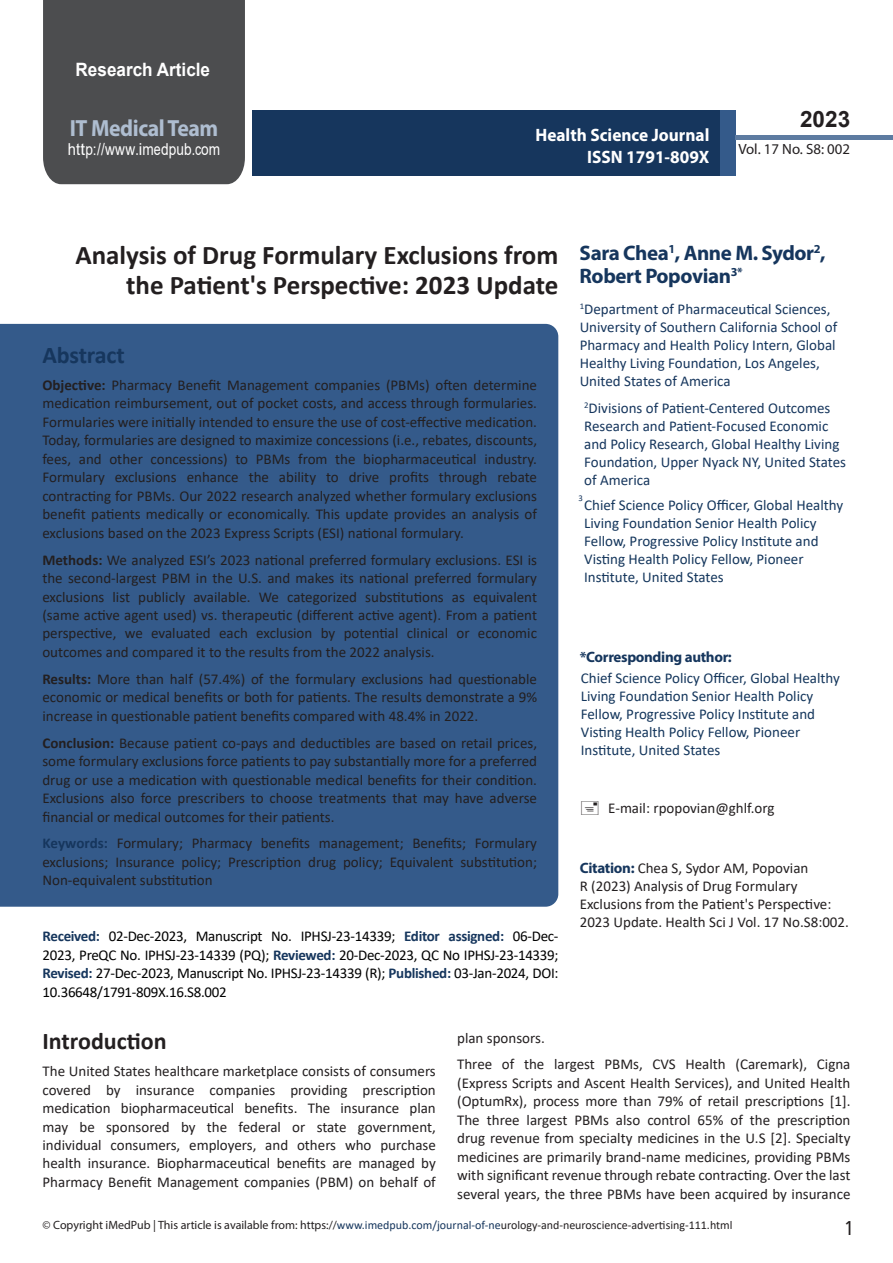
<style>
.page{position:relative;width:893px;height:1263px;background:#fff}
.page>*{position:absolute;margin:0;border:0;box-sizing:border-box;transform-origin:0 0}
.t1{font:700 27px/29.7px "Calibri";color:#231f20;text-align:right}
.t2{font:25.5px "Tunga";color:#231f20}
.t3{font:700 24px "Calibri";color:#231f20}
.t4{font:700 24px "Calibri";letter-spacing:-.005em;color:#16365d}
.t5{font:700 23.4px "Myriad Pro";letter-spacing:-.02em;color:#aebdd0;scale:.93 1}
.t6{font:700 22.5px "Arial";color:#231f20}
.t7{font:700 21px/23.4px "Myriad Pro";letter-spacing:-.02em;color:#16365d}
.t8{font:700 18.45px "Arial";color:#fff;scale:.93 1}
.t9{font:700 18px/22.2px "Myriad Pro";color:#fff;text-align:right;scale:.96 1}
.t10{font:16.5px "Arial";letter-spacing:.01em;color:#fff;scale:.89 1}
.t11{font:15px/18.5px "Calibri";color:#231f20;text-align:justify}
.t12{font:15px/18px "Calibri";color:#14365c}
.t13{font:15px/18px "Calibri";color:#16365d}
.t14{font:15px/18.8px "Calibri";letter-spacing:-.02em;color:#000;text-align:justify}
.t15{font:700 15px "Myriad Pro";letter-spacing:-.02em;color:#16365d}
.t16{font:14.85px "Myriad Pro";color:#231f20}
.t17{font:12px "Myriad Pro";color:#231f20}
.t18{font:8.7px "Calibri";color:#16365d}
.s1{font-family:"Calibri"}
.s2{font-weight:700}
.s3{font-weight:700;color:#16365d}
.s4{font-family:"Myriad Pro";font-weight:700;color:#16365d}
.s5{font-family:"Calibri";color:#16365d}
</style>
<div class="page">
<div style="left:43px;top:0;width:202px;height:184px;background:#4c4d4f"></div>
<div style="left:252px;top:110px;width:469px;height:66px;background:#16365d"></div>
<div style="left:720px;top:110px;width:16px;height:66px;background:#345a8a"></div>
<div style="left:736px;top:135px;width:157px;height:5px;background:#5d7ba1"></div>
<div style="left:0;top:324px;width:558px;height:583px;background:#345a8a"></div>
<p class="t8" style="left:76px;top:57px;width:146px">Research Article</p>
<h3 class="t5" style="left:70px;top:113px;width:161px">IT Medical Team</h3>
<p class="t10" style="left:68px;top:138px;width:173px">http://www<span class="s1">.</span>imedpub<span class="s1">.</span>com</p>
<p class="t9" style="left:536px;top:123px;width:183px">Health Science Journal<br>ISSN 1791-809X</p>
<h3 class="t6" style="left:800px;top:104px;width:52px">2023</h3>
<p class="t16" style="left:738px;top:140px;width:113px">Vol. 17 No. S8: 002</p>
<h1 class="t1" style="left:75px;top:240px;width:485px">Analysis of Drug Formulary Exclusions from the Patient's Perspective: 2023 Update</h1>
<h3 class="t4" style="left:42px;top:338px;width:84px">Abstract</h3>
<p class="t11" style="left:42px;top:375px;width:496px"><span class="s2">Objective:</span> Pharmacy Benefit Management companies (PBMs) often determine medication reimbursement, out of pocket costs, and access through formularies.<br>Formularies were initially intended to ensure the use of cost-effective medication.<br>Today, formularies are designed to maximize concessions (i.e., rebates, discounts, fees, and other concessions) to PBMs from the biopharmaceutical industry.<br>Formulary exclusions enhance the ability to drive profits through rebate contracting for PBMs. Our 2022 research analyzed whether formulary exclusions benefit patients medically or economically. This update provides an analysis of exclusions based on the 2023 Express Scripts (ESI) national formulary.</p>
<p class="t11" style="left:42px;top:550px;width:496px"><span class="s2">Methods:</span> We analyzed ESI’s 2023 national preferred formulary exclusions. ESI is the second-largest PBM in the U.S. and makes its national preferred formulary exclusions list publicly available. We categorized substitutions as equivalent (same active agent used) vs. therapeutic (different active agent). From a patient perspective, we evaluated each exclusion by potential clinical or economic outcomes and compared it to the results from the 2022 analysis.</p>
<p class="t11" style="left:42px;top:669px;width:496px"><span class="s2">Results:</span> More than half (57.4%) of the formulary exclusions had questionable economic or medical benefits or both for patients. The results demonstrate a 9% increase in questionable patient benefits compared with 48.4% in 2022.</p>
<p class="t11" style="left:42px;top:733px;width:496px"><span class="s2">Conclusion:</span> Because patient co-pays and deductibles are based on retail prices, some formulary exclusions force patients to pay substantially more for a preferred drug or use a medication with questionable medical benefits for their condition.<br>Exclusions also force prescribers to choose treatments that may have adverse financial or medical outcomes for their patients.</p>
<p class="t11" style="left:42px;top:834px;width:496px"><span class="s3">Keywords:</span> Formulary; Pharmacy benefits management; Benefits; Formulary exclusions; Insurance policy; Prescription drug policy; Equivalent substitution; Non-equivalent substitution</p>
<p class="t14" style="left:43px;top:926px;width:518px"><span class="s3">Received:</span> 02-Dec-2023, Manuscript No. IPHSJ-23-14339; <span class="s3">Editor assigned:</span> 06-Dec-2023, PreQC No. IPHSJ-23-14339 (PQ); <span class="s3">Reviewed:</span> 20-Dec-2023, QC No IPHSJ-23-14339; <span class="s3">Revised:</span> 27-Dec-2023, Manuscript No. IPHSJ-23-14339 (R); <span class="s3">Published:</span> 03-Jan-2024, DOI:<br>10.36648/1791-809X.16.S8.002</p>
<h3 class="t7" style="left:580px;top:240px;width:248px">Sara Chea<sup>1</sup>, Anne M. Sydor<sup>2</sup>,<br>Robert Popovian<sup>3*</sup></h3>
<p class="t13" style="left:580px;top:299px;width:259px"><sup>1</sup>Department of Pharmaceutical Sciences, University of Southern California School of Pharmacy and Health Policy Intern, Global Healthy Living Foundation, Los Angeles, United States of America</p>
<p class="t13" style="left:584px;top:398px;width:263px"><sup>2</sup>Divisions of Patient-Centered Outcomes Research and Patient-Focused Economic and Policy Research, Global Healthy Living Foundation, Upper Nyack NY, United States of America</p>
<p class="t18" style="left:579px;top:492px;width:6px">3</p>
<p class="t12" style="left:584px;top:495px;width:261px">Chief Science Policy Officer, Global Healthy Living Foundation Senior Health Policy Fellow, Progressive Policy Institute and Visting Health Policy Fellow, Pioneer Institute, United States</p>
<p class="t15" style="left:580px;top:648px;width:154px">*Corresponding author:</p>
<p class="t12" style="left:581px;top:669px;width:261px">Chief Science Policy Officer, Global Healthy Living Foundation Senior Health Policy Fellow, Progressive Policy Institute and Visting Health Policy Fellow, Pioneer Institute, United States</p>
<p class="t11" style="left:608px;top:798px;width:168px">E-mail: rpopovian@ghlf.org</p>
<p class="t11" style="left:580px;top:859px;width:271px;line-height:18px;text-align:left"><span class="s4">Citation:</span> Chea S, Sydor AM, Popovian<br>R (2023) Analysis of Drug Formulary Exclusions from the Patient's Perspective:<br>2023 Update. Health Sci J Vol. 17 No.S8:002.</p>
<h3 class="t3" style="left:43px;top:1024px;width:126px">Introduction</h3>
<p class="t11" style="left:43px;top:1062px;width:395px">The United States healthcare marketplace consists of consumers covered by insurance companies providing prescription medication biopharmaceutical benefits. The insurance plan may be sponsored by the federal or state government, individual consumers, employers, and others who purchase health insurance. Biopharmaceutical benefits are managed by Pharmacy Benefit Management companies (PBM) on behalf of</p>
<p class="t11" style="left:457px;top:1024px;width:395px;line-height:27px">plan sponsors.<br>Three of the largest PBMs, CVS Health (Caremark), Cigna</p>
<p class="t11" style="left:457px;top:1073px;width:395px">(Express Scripts and Ascent Health Services), and United Health (OptumRx), process more than 79% of retail prescriptions [1].<br>The three largest PBMs also control 65% of the prescription drug revenue from specialty medicines in the U.S [2]. Specialty medicines are primarily brand-name medicines, providing PBMs with significant revenue through rebate contracting. Over the last several years, the three PBMs have been acquired by insurance</p>
<p class="t17" style="left:43px;top:1218px;width:692px">© Copyright iMedPub | This article is available from: https://<span class="s5">www.imedpub.com/journal-of-ne</span><span class="s1">urology-and-neuroscience-advertising-111.html</span></p>
<h2 class="t2" style="left:846px;top:1211px;width:9px">1</h2>
</div>
